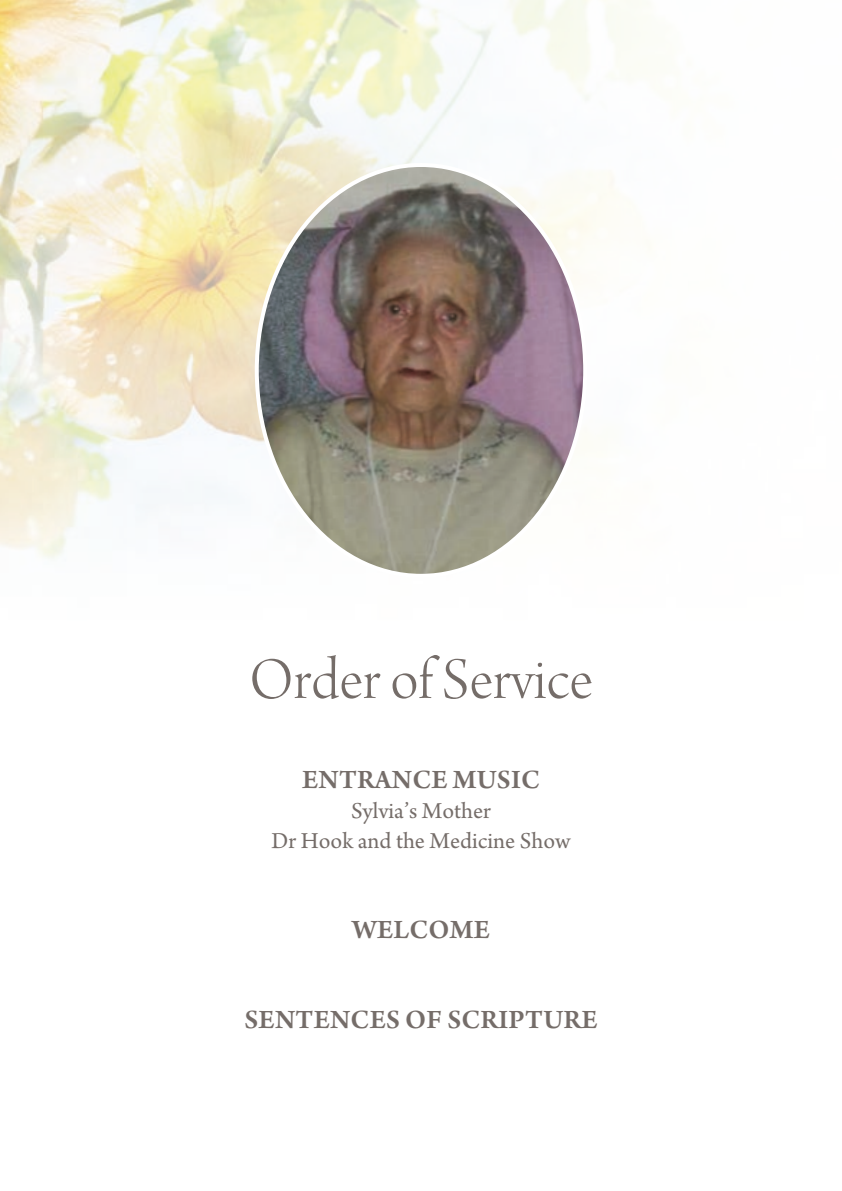
<style>
.page{position:relative;width:842px;height:1191px;background:#fff}
.page>*{position:absolute;margin:0;border:0;box-sizing:border-box;transform-origin:0 0}
.t1{font:62px "Arno Pro Light Display";color:#756d69}
.t2{font:600 28px "Arno Pro";letter-spacing:.01em;color:#756d69}
.t3{font:24px/30px "Arno Pro";color:#756d69;text-align:center}
</style>
<div class="page">
<img style="left:0;top:0;width:642px;height:558px">
<img style="left:257px;top:165px;width:328px;height:408px">
<h1 class="t1" style="left:249px;top:646px;width:345px">Order ofService</h1>
<p class="t2" style="left:302px;top:763px;width:239px">ENTRANCE MUSIC</p>
<p class="t3" style="left:271px;top:797px;width:300px">Sylvia’s Mother<br>Dr Hook and the Medicine Show</p>
<p class="t2" style="left:352px;top:913px;width:139px">WELCOME</p>
<p class="t2" style="left:244px;top:1003px;width:354px">SENTENCES OF SCRIPTURE</p>
</div>
